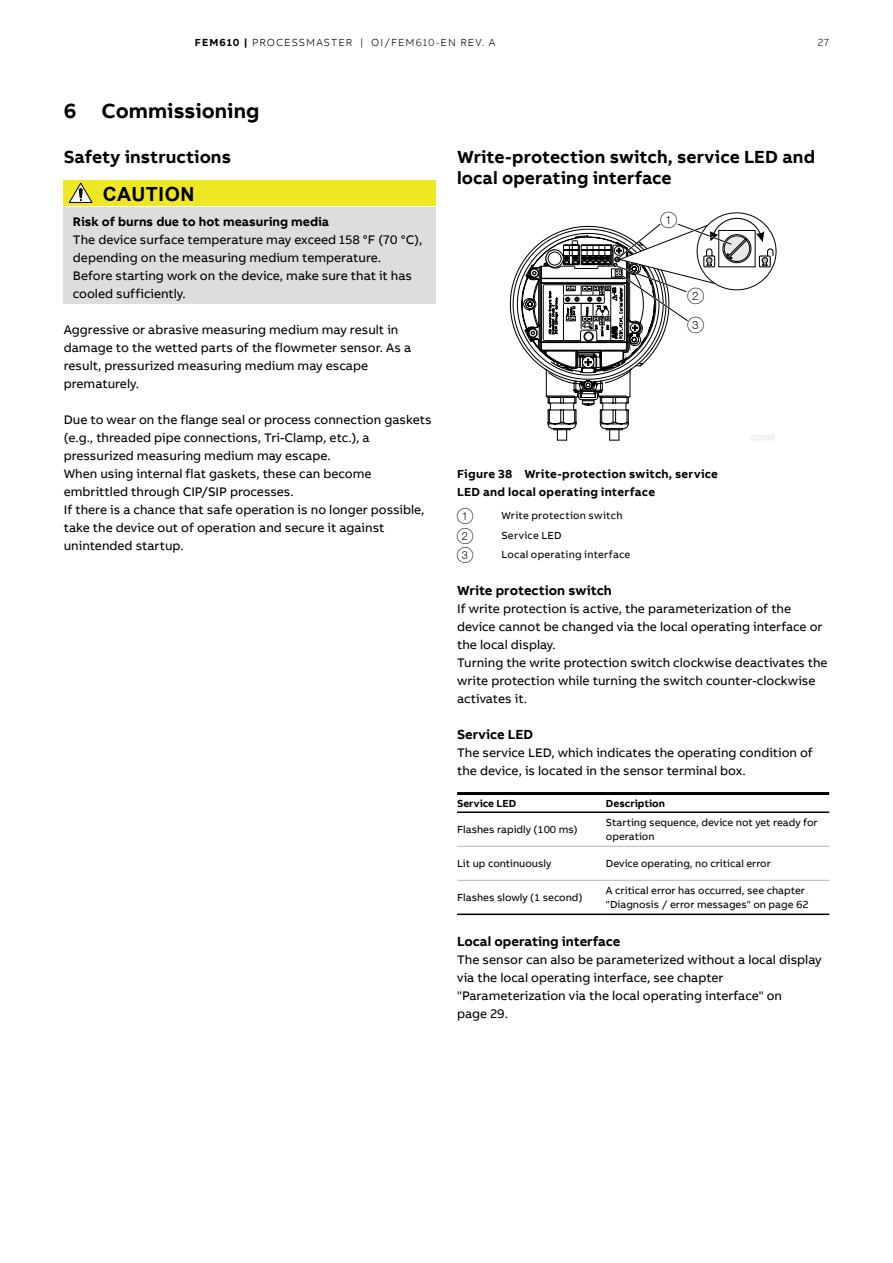
<style>
.page{position:relative;width:893px;height:1263px;background:#fff}
.page>*{position:absolute;margin:0;border:0;box-sizing:border-box;transform-origin:0 0}
.t1{font:700 21px "AB Bvoice";letter-spacing:.005em;color:#000}
.t2{font:700 19.5px "Arial";letter-spacing:.03em;color:#000}
.t3{font:700 18px/21px "AB Bvoice";letter-spacing:.005em;color:#000}
.t4{font:700 13.5px "AB Bvoice";color:#000}
.t5{font:12.75px/18px "AB Bvoice";color:#000}
.t6{font:700 12.75px "AB Bvoice";color:#000}
.t7{font:700 12px/18px "AB Bvoice";letter-spacing:.02em;color:#000}
.t8{font:10.8px "Number Clear";color:#000}
.t9{font:10.5px/13.5px "AB Bvoice";color:#000}
.t10{font:10.5px/19.5px "AB Bvoice";letter-spacing:.02em;color:#000}
.t11{font:300 10.5px "AB Bvoice";letter-spacing:.1em;color:#000}
.t12{font:700 10.5px "AB Bvoice";color:#000}
.t13{font:10.5px/19.5px "Number Clear";color:#000;text-align:justify}
.s1{font-weight:700}
</style>
<div class="page">
<div style="left:64px;top:207px;width:372px;height:96px;background:#dcddde"></div>
<div style="left:64px;top:180px;width:372px;height:26px;background:#eee824"></div>
<svg style="left:69px;top:183px;width:23px;height:20px"></svg>
<svg style="left:509px;top:217px;width:265px;height:224px"></svg>
<svg style="left:457px;top:845px;width:372px;height:35px"></svg>
<hr style="left:457px;top:811px;width:149px;height:2px;background:#000">
<hr style="left:606px;top:811px;width:223px;height:2px;background:#000">
<hr style="left:457px;top:792px;width:149px;height:3px;background:#000">
<hr style="left:606px;top:792px;width:223px;height:3px;background:#000">
<hr style="left:457px;top:846px;width:149px;height:1px;background:#b1b4b6">
<hr style="left:606px;top:846px;width:223px;height:1px;background:#b1b4b6">
<hr style="left:457px;top:880px;width:149px;height:1px;background:#b1b4b6">
<hr style="left:606px;top:880px;width:223px;height:1px;background:#b1b4b6">
<hr style="left:457px;top:913px;width:149px;height:2px;background:#000">
<hr style="left:606px;top:913px;width:223px;height:2px;background:#000">
<p class="t11" style="left:195px;top:36px;width:302px"><span class="s1">FEM610 |</span> PROCESSMASTER | OI/FEM610-EN REV. A</p>
<p class="t11" style="left:818px;top:36px;width:13px">27</p>
<h1 class="t1" style="left:64px;top:97px;width:197px">6 Commissioning</h1>
<h3 class="t3" style="left:64px;top:146px;width:169px">Safety instructions</h3>
<h3 class="t3" style="left:457px;top:146px;width:359px">Write-protection switch, service LED and local operating interface</h3>
<h2 class="t2" style="left:103px;top:180px;width:93px">CAUTION</h2>
<p class="t6" style="left:73px;top:214px;width:258px">Risk of burns due to hot measuring media</p>
<p class="t5" style="left:73px;top:231px;width:351px">The device surface temperature may exceed 158 °F (70 °C), depending on the measuring medium temperature.<br>Before starting work on the device, make sure that it has cooled sufficiently.</p>
<p class="t5" style="left:64px;top:321px;width:349px">Aggressive or abrasive measuring medium may result in damage to the wetted parts of the flowmeter sensor. As a result, pressurized measuring medium may escape prematurely.</p>
<p class="t5" style="left:64px;top:411px;width:369px">Due to wear on the flange seal or process connection gaskets (e.g., threaded pipe connections, Tri-Clamp, etc.), a pressurized measuring medium may escape.<br>When using internal flat gaskets, these can become embrittled through CIP/SIP processes.<br>If there is a chance that safe operation is no longer possible, take the device out of operation and secure it against unintended startup.</p>
<p class="t8" style="left:660px;top:212px;width:19px">1</p>
<p class="t8" style="left:688px;top:288px;width:19px">2</p>
<p class="t8" style="left:688px;top:317px;width:19px">3</p>
<p class="t7" style="left:457px;top:465px;width:262px">Figure 38 Write-protection switch, service<br>LED and local operating interface</p>
<p class="t13" style="left:457px;top:506px;width:18px">1<br>2<br>3</p>
<p class="t10" style="left:501px;top:506px;width:130px">Write protection switch<br>Service LED<br>Local operating interface</p>
<p class="t4" style="left:457px;top:582px;width:156px">Write protection switch</p>
<p class="t5" style="left:457px;top:600px;width:372px">If write protection is active, the parameterization of the device cannot be changed via the local operating interface or the local display.<br>Turning the write protection switch clockwise deactivates the write protection while turning the switch counter-clockwise activates it.</p>
<p class="t4" style="left:457px;top:726px;width:78px">Service LED</p>
<p class="t5" style="left:457px;top:744px;width:357px">The service LED, which indicates the operating condition of the device, is located in the sensor terminal box.</p>
<p class="t12" style="left:457px;top:797px;width:61px">Service LED</p>
<p class="t12" style="left:606px;top:797px;width:61px">Description</p>
<p class="t9" style="left:457px;top:823px;width:122px">Flashes rapidly (100 ms)</p>
<p class="t9" style="left:606px;top:816px;width:213px">Starting sequence, device not yet ready for operation</p>
<p class="t9" style="left:457px;top:857px;width:96px">Lit up continuously</p>
<p class="t9" style="left:606px;top:857px;width:166px">Device operating, no critical error</p>
<p class="t9" style="left:457px;top:891px;width:127px">Flashes slowly (1 second)</p>
<p class="t9" style="left:606px;top:884px;width:204px">A critical error has occurred, see chapter "Diagnosis / error messages" on page 62</p>
<p class="t4" style="left:457px;top:933px;width:165px">Local operating interface</p>
<p class="t5" style="left:457px;top:951px;width:366px">The sensor can also be parameterized without a local display via the local operating interface, see chapter "Parameterization via the local operating interface" on<br>page 29.</p>
</div>
